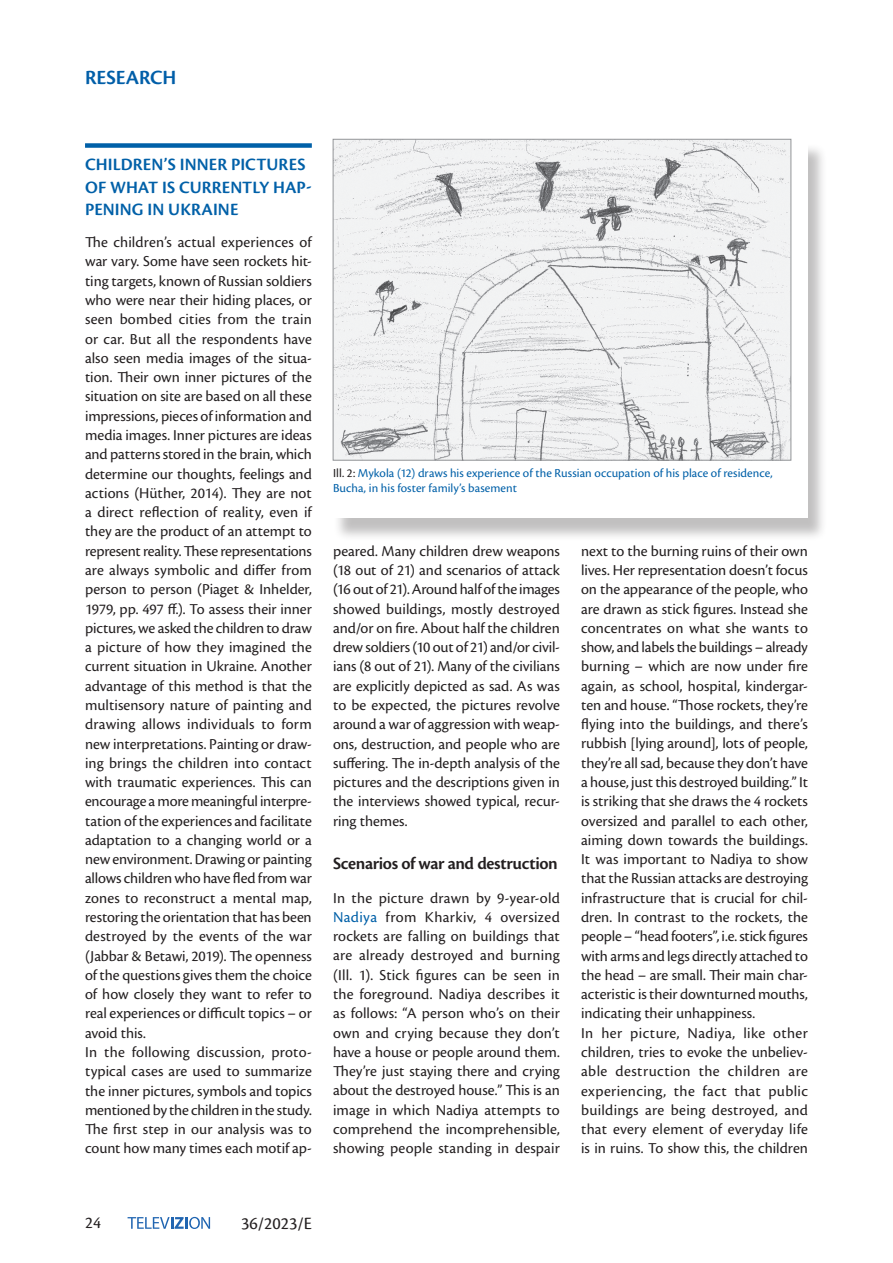
<style>
.page{position:relative;width:893px;height:1263px;background:#fff}
.page>*{position:absolute;margin:0;border:0;box-sizing:border-box;transform-origin:0 0}
.t1{font:600 21px "Cronos Pro";letter-spacing:-.005em;color:#005ea8}
.t2{font:600 18px/22.5px "Cronos Pro";letter-spacing:.005em;color:#0060a8}
.t3{font:600 18px "Cronos Pro";letter-spacing:-.02em;color:#231f20}
.t4{font:18px "Cronos Pro";color:#231f20}
.t5{font:17.25px "Cronos Pro";color:#231f20}
.t6{font:15.75px/19.4px "Cronos Pro";color:#231f20}
.t7{font:12.75px/15.3px "Cronos Pro";letter-spacing:.005em;color:#0060a8}
.s1{color:#231f20}
.s2{color:#0060a8}
</style>
<div class="page">
<svg style="left:128px;top:1217px;width:82px;height:12px"></svg>
<div style="left:85px;top:143px;width:227px;height:5px;background:#0060a8"></div>
<div style="left:334px;top:144px;width:493px;height:397px;background:#231f20;opacity:.28"></div>
<div style="left:333px;top:139px;width:475px;height:379px;background:#fff"></div>
<img style="left:335px;top:141px;width:454px;height:318px">
<div style="left:333px;top:139px;width:458px;height:322px;border:1px solid #939598"></div>
<h1 class="t1" style="left:85px;top:65px;width:93px">RESEARCH</h1>
<p class="t2" style="left:85px;top:153px;width:228px">CHILDREN’S INNER PICTURES<br>OF WHAT IS CURRENTLY HAP-<br>PENING IN UKRAINE</p>
<p class="t6" style="left:85px;top:233px;width:228px">The children’s actual experiences of war vary. Some have seen rockets hit&shy;ting targets, known of Russian soldiers who were near their hiding places, or seen bombed cities from the train or car. But all the respondents have also seen media images of the situa&shy;tion. Their own inner pictures of the situation on site are based on all these impressions, pieces of information and media images. Inner pictures are ideas and patterns stored in the brain, which determine our thoughts, feelings and actions (Hüther, 2014). They are not a direct reflection of reality, even if they are the product of an attempt to represent reality. These representations are always symbolic and differ from person to person (Piaget &amp; Inhelder, 1979, pp. 497 ff.). To assess their inner pictures, we asked the children to draw a picture of how they imagined the current situation in Ukraine. Another advantage of this method is that the multisensory nature of painting and drawing allows individuals to form new interpretations. Painting or draw&shy;ing brings the children into contact with traumatic experiences. This can encourage a more meaningful interpre&shy;tation of the experiences and facilitate adaptation to a changing world or a new environment. Drawing or painting allows children who have fled from war zones to reconstruct a mental map, restoring the orientation that has been destroyed by the events of the war (Jabbar &amp; Betawi, 2019). The openness of the questions gives them the choice of how closely they want to refer to real experiences or difficult topics – or avoid this.<br>In the following discussion, proto&shy;typical cases are used to summarize the inner pictures, symbols and topics mentioned by the children in the study.<br>The first step in our analysis was to count how many times each motif ap-</p>
<p class="t7" style="left:333px;top:465px;width:441px"><span class="s1">Ill. 2:</span> Mykola (12) draws his experience of the Russian occupation of his place of residence,<br>Bucha, in his foster family’s basement</p>
<p class="t6" style="left:333px;top:541px;width:228px;text-align:justify">peared. Many children drew weapons (18 out of 21) and scenarios of attack (16 out of 21). Around half of the images showed buildings, mostly destroyed and/or on fire. About half the children drew soldiers (10 out of 21) and/or civil&shy;ians (8 out of 21). Many of the civilians are explicitly depicted as sad. As was to be expected, the pictures revolve around a war of aggression with weap&shy;ons, destruction, and people who are suffering. The in-depth analysis of the pictures and the descriptions given in the interviews showed typical, recur&shy;ring themes.</p>
<p class="t3" style="left:333px;top:853px;width:226px">Scenarios of war and destruction</p>
<p class="t6" style="left:333px;top:888px;width:228px;text-align:justify">In the picture drawn by 9-year-old <span class="s2">Nadiya</span> from Kharkiv, 4 oversized rockets are falling on buildings that are already destroyed and burning (Ill. 1). Stick figures can be seen in the foreground. Nadiya describes it as follows: “A person who’s on their own and crying because they don’t have a house or people around them.<br>They’re just staying there and crying about the destroyed house.” This is an image in which Nadiya attempts to comprehend the incomprehensible, showing people standing in despair</p>
<p class="t6" style="left:581px;top:541px;width:228px">next to the burning ruins of their own lives. Her representation doesn’t focus on the appearance of the people, who are drawn as stick figures. Instead she concentrates on what she wants to show, and labels the buildings – already burning – which are now under fire again, as school, hospital, kindergar&shy;ten and house. “Those rockets, they’re flying into the buildings, and there’s rubbish [lying around], lots of people, they’re all sad, because they don’t have a house, just this destroyed building.” It is striking that she draws the 4 rockets oversized and parallel to each other, aiming down towards the buildings.<br>It was important to Nadiya to show that the Russian attacks are destroying infrastructure that is crucial for chil&shy;dren. In contrast to the rockets, the people – “head footers”, i.e. stick figures with arms and legs directly attached to the head – are small. Their main char&shy;acteristic is their downturned mouths, indicating their unhappiness.<br>In her picture, Nadiya, like other children, tries to evoke the unbeliev&shy;able destruction the children are experiencing, the fact that public buildings are being destroyed, and that every element of everyday life is in ruins. To show this, the children</p>
<p class="t5" style="left:85px;top:1213px;width:17px">24</p>
<p class="t4" style="left:241px;top:1213px;width:72px">36/2023/E</p>
</div>
